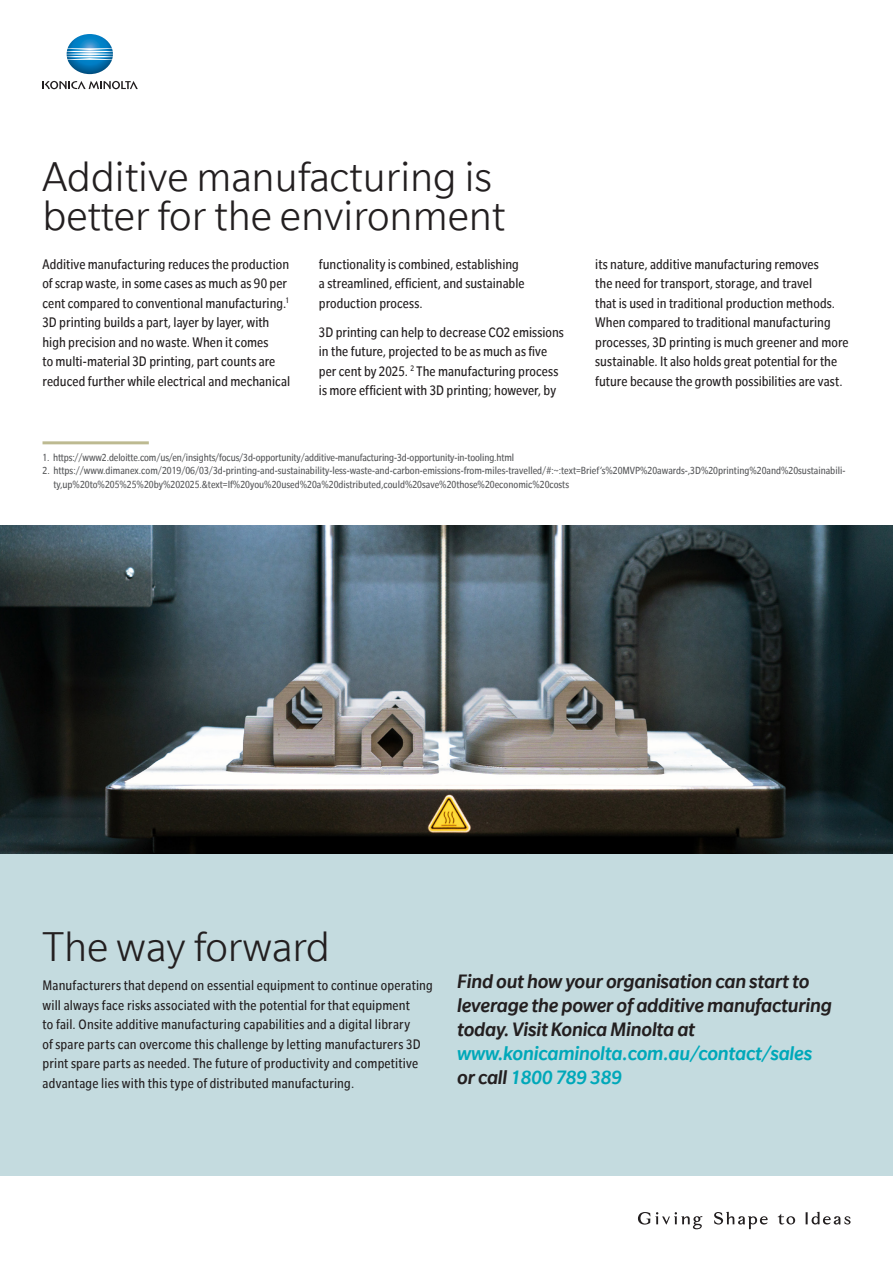
<style>
.page{position:relative;width:893px;height:1263px;background:#fff}
.page>*{position:absolute;margin:0;border:0;box-sizing:border-box;transform-origin:0 0}
.t1{font:300 45px/39px "Slate";color:#231f20}
.t2{font:italic 500 21px/24px "Slate";letter-spacing:-.01em;color:#231f20}
.t3{font:condensed 15px/19.5px "Slate";letter-spacing:.005em;color:#231f20}
.Footnote{font:condensed 11.25px/13.5px "Slate";color:#57585a}
.s1{color:#00a8b9}
</style>
<div class="page">
<hr style="left:43px;top:441px;width:106px;height:3px;background:#bdba91">
<div style="left:0;top:853px;width:893px;height:322px;background:#c4dbdf"></div>
<img style="left:0;top:525px;width:893px;height:329px">
<img style="left:67px;top:34px;width:46px;height:40px">
<svg style="left:43px;top:81px;width:95px;height:8px"></svg>
<svg style="left:806px;top:1212px;width:44px;height:12px"></svg>
<svg style="left:778px;top:1214px;width:17px;height:10px"></svg>
<svg style="left:638px;top:1212px;width:64px;height:17px"></svg>
<svg style="left:714px;top:1212px;width:54px;height:17px"></svg>
<p class="t1" style="left:43px;top:157px;width:464px">Additive manufacturing is better for the environment</p>
<p class="t3" style="left:43px;top:254px;width:249px">Additive manufacturing reduces the production of scrap waste, in some cases as much as 90 per cent compared to conventional manufacturing.<sup>1<br></sup>3D printing builds a part, layer by layer, with high precision and no waste. When it comes<br>to multi-material 3D printing, part counts are reduced further while electrical and mechanical</p>
<p class="t3" style="left:319px;top:254px;width:207px">functionality is combined, establishing a streamlined, efficient, and sustainable production process.</p>
<p class="t3" style="left:319px;top:322px;width:246px">3D printing can help to decrease CO2 emissions in the future, projected to be as much as five per cent by 2025. <sup>2</sup> The manufacturing process is more efficient with 3D printing; however, by</p>
<p class="t3" style="left:595px;top:254px;width:255px">its nature, additive manufacturing removes<br>the need for transport, storage, and travel<br>that is used in traditional production methods.<br>When compared to traditional manufacturing processes, 3D printing is much greener and more sustainable. It also holds great potential for the future because the growth possibilities are vast.</p>
<p class="Footnote" style="left:43px;top:450px;width:473px">1. https://www2.deloitte.com/us/en/insights/focus/3d-opportunity/additive-manufacturing-3d-opportunity-in-tooling.html</p>
<p class="Footnote" style="left:53px;top:464px;width:793px;text-indent:-11px">2. https://www.dimanex.com/2019/06/03/3d-printing-and-sustainability-less-waste-and-carbon-emissions-from-miles-travelled/#:~:text=Brief’s%20MVP%20awards-,3D%20printing%20and%20sustainabili&shy;ty,up%20to%205%25%20by%202025.&amp;text=If%20you%20used%20a%20distributed,could%20save%20those%20economic%20costs</p>
<p class="t1" style="left:43px;top:927px;width:289px">The way forward</p>
<p class="t3" style="left:43px;top:975px;width:392px">Manufacturers that depend on essential equipment to continue operating will always face risks associated with the potential for that equipment<br>to fail. Onsite additive manufacturing capabilities and a digital library<br>of spare parts can overcome this challenge by letting manufacturers 3D print spare parts as needed. The future of productivity and competitive advantage lies with this type of distributed manufacturing.</p>
<p class="t2" style="left:457px;top:969px;width:376px">Find out how your organisation can start to leverage the power of additive manufacturing today. Visit Konica Minolta at <span class="s1">www.konicaminolta.com.au/contact/sales </span>or call <span class="s1">1800 789 389</span></p>
</div>
